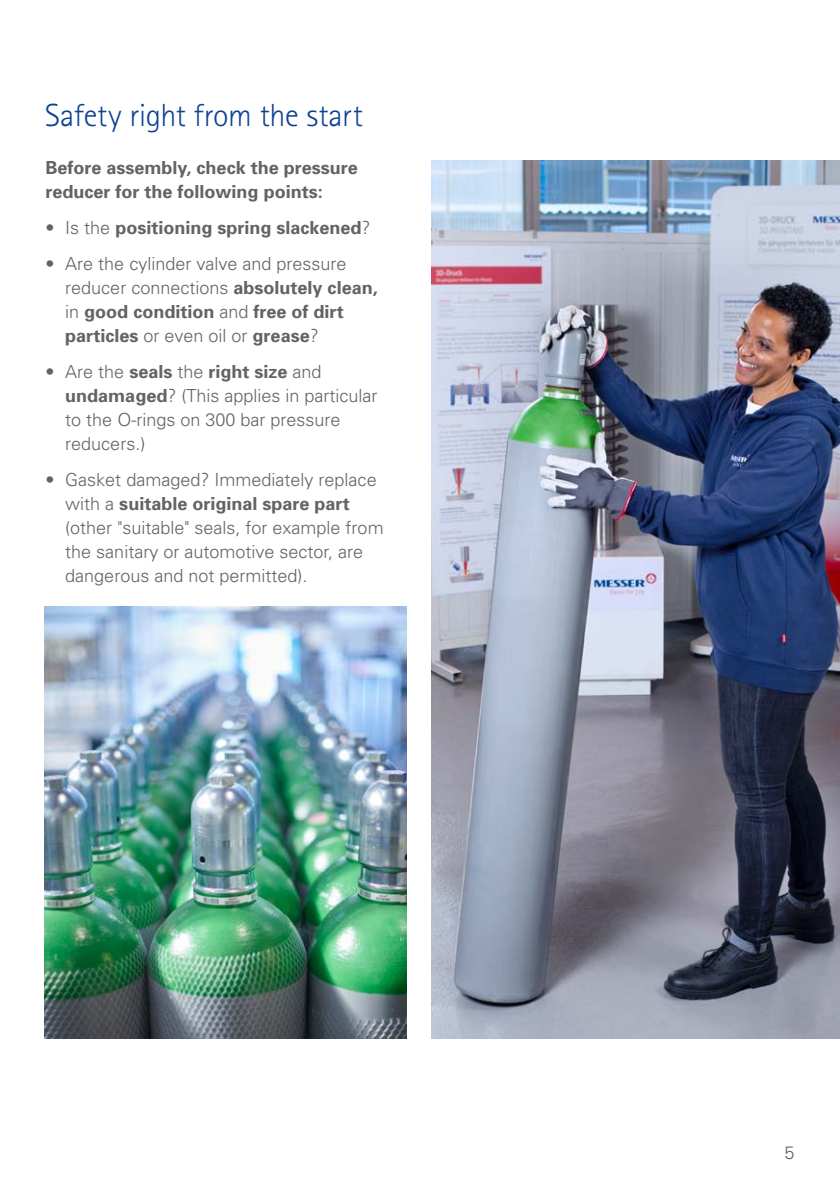
<style>
.page{position:relative;width:840px;height:1191px;background:#fff}
.page>*{position:absolute;margin:0;border:0;box-sizing:border-box;transform-origin:0 0}
.t1{font:300 32px "Rotis Sans Serif";letter-spacing:-.01em;color:#0f4295}
.t2{font:300 18px/24px "Univers";color:#636362}
.t3{font:700 18px/24px "Univers";color:#636362}
.s1{font-weight:300}
.s2{font-weight:700}
</style>
<div class="page">
<img style="left:45px;top:606px;width:361px;height:432px">
<img style="left:431px;top:160px;width:408px;height:878px">
<h1 class="t1" style="left:45px;top:97px;width:319px">Safety right from the start</h1>
<p class="t3" style="left:45px;top:155px;width:314px">Before assembly, check the pressure reducer for the following points:</p>
<p class="t3" style="left:45px;top:215px;width:326px"><span class="s1">• Is the</span> positioning spring slackened<span class="s1">?</span></p>
<p class="t2" style="left:65px;top:251px;width:314px;text-indent:-20px">• Are the cylinder valve and pressure reducer connections <span class="s2">absolutely clean, </span>in <span class="s2">good condition</span> and <span class="s2">free of dirt particles</span> or even oil or <span class="s2">grease</span>?</p>
<p class="t2" style="left:65px;top:359px;width:314px;text-indent:-20px">• Are the <span class="s2">seals</span> the <span class="s2">right size</span> and <span class="s2">undamaged</span>? (This applies in particular to the O-rings on 300 bar pressure reducers.)</p>
<p class="t2" style="left:65px;top:467px;width:320px;text-indent:-20px">• Gasket damaged? Immediately replace with a <span class="s2">suitable original spare part </span>(other "suitable" seals, for example from the sanitary or automotive sector, are dangerous and not permitted).</p>
<p class="t2" style="left:784px;top:1139px;width:12px">5</p>
</div>
